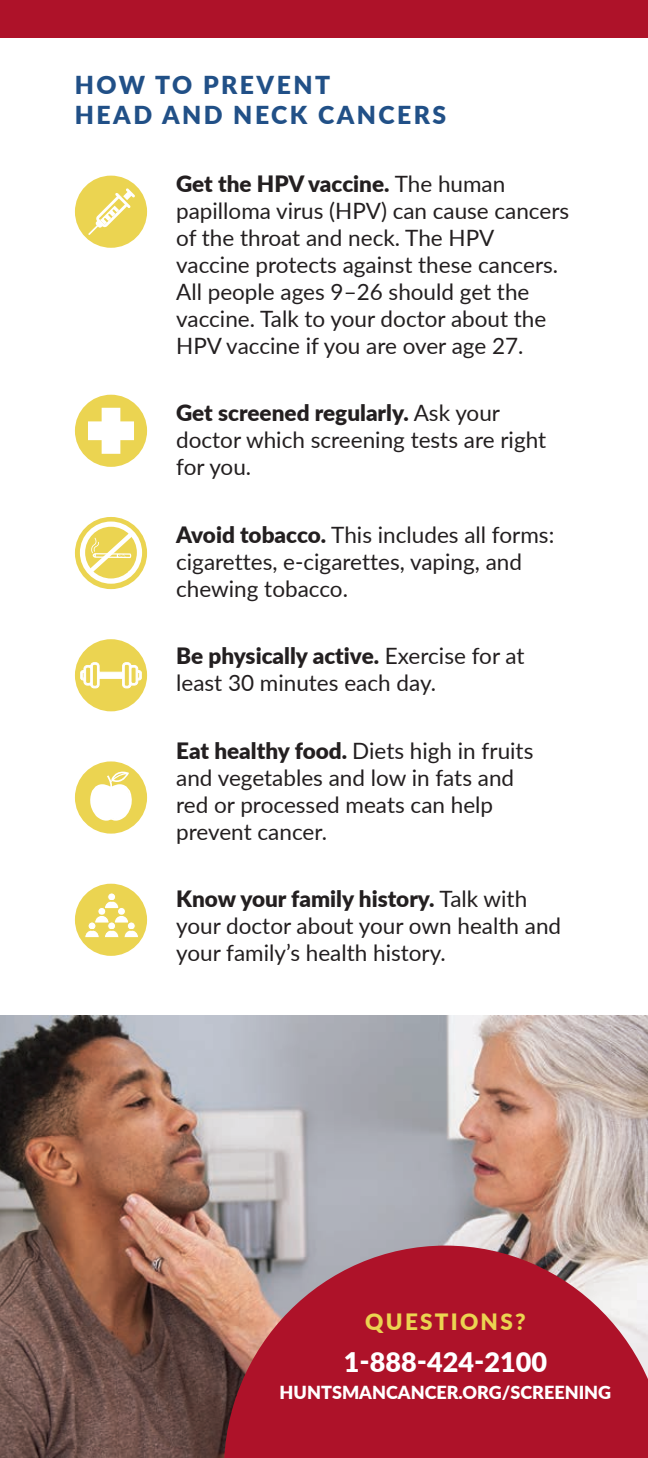
<style>
.page{position:relative;width:648px;height:1458px;background:#fff}
.page>*{position:absolute;margin:0;border:0;box-sizing:border-box;transform-origin:0 0}
.t1{font:900 27px "Lato";color:#fff}
.t2{font:900 24.75px/29.7px "Lato";letter-spacing:.1em;color:#215087}
.t3{font:22.5px/27px "Lato";color:#231f20}
.t4{font:900 22.5px "Lato";letter-spacing:.1em;color:#ebd451}
.t5{font:900 18px "Lato";color:#fff}
.s1{font-weight:900}
</style>
<div class="page">
<img style="left:0;top:1015px;width:648px;height:443px">
<svg style="left:224px;top:1246px;width:424px;height:212px;fill:#ae1229"></svg>
<div style="left:75px;top:761px;width:72px;height:73px;background:#ebd451;border-radius:50%"></div>
<svg style="left:90px;top:772px;width:42px;height:49px"></svg>
<div style="left:75px;top:884px;width:72px;height:72px;background:#ebd451;border-radius:50%"></div>
<svg style="left:84px;top:892px;width:55px;height:46px"></svg>
<div style="left:75px;top:395px;width:72px;height:72px;background:#ebd451;border-radius:50%"></div>
<svg style="left:88px;top:408px;width:46px;height:46px"></svg>
<div style="left:103px;top:409px;width:16px;height:44px;background:#fff"></div>
<div style="left:89px;top:422px;width:44px;height:17px;background:#fff"></div>
<div style="left:75px;top:517px;width:72px;height:72px;background:#ebd451;border-radius:50%"></div>
<svg style="left:78px;top:520px;width:66px;height:66px"></svg>
<div style="left:0;top:0;width:648px;height:38px;background:#ae1229"></div>
<div style="left:75px;top:176px;width:72px;height:72px;background:#ebd451;border-radius:50%"></div>
<svg style="left:88px;top:188px;width:47px;height:47px"></svg>
<div style="left:75px;top:639px;width:72px;height:72px;background:#ebd451;border-radius:50%"></div>
<svg style="left:80px;top:662px;width:62px;height:26px"></svg>
<hr style="left:99px;top:673px;width:25px;height:4px;background:#fff">
<p class="t2" style="left:75px;top:69px;width:373px">HOW TO PREVENT<br>HEAD AND NECK CANCERS</p>
<p class="t3" style="left:176px;top:169px;width:395px"><span class="s1">Get the HPV vaccine.</span> The human papilloma virus (HPV) can cause cancers of the throat and neck. The HPV vaccine protects against these cancers.<br>All people ages 9–26 should get the vaccine. Talk to your doctor about the HPV vaccine if you are over age 27.</p>
<p class="t3" style="left:176px;top:399px;width:372px"><span class="s1">Get screened regularly.</span> Ask your doctor which screening tests are right for you.</p>
<p class="t3" style="left:176px;top:520px;width:380px"><span class="s1">Avoid tobacco.</span> This includes all forms: cigarettes, e-cigarettes, vaping, and chewing tobacco.</p>
<p class="t3" style="left:176px;top:642px;width:350px"><span class="s1">Be physically active.</span> Exercise for at least 30 minutes each day.</p>
<p class="t3" style="left:176px;top:736px;width:359px"><span class="s1">Eat healthy food.</span> Diets high in fruits and vegetables and low in fats and red or processed meats can help prevent cancer.</p>
<p class="t3" style="left:176px;top:885px;width:387px"><span class="s1">Know your family history.</span> Talk with your doctor about your own health and your family’s health history.</p>
<p class="t4" style="left:365px;top:1304px;width:162px">QUESTIONS?</p>
<p class="t1" style="left:344px;top:1342px;width:205px">1-888-424-2100</p>
<p class="t5" style="left:280px;top:1379px;width:333px">HUNTSMANCANCER.ORG/SCREENING</p>
</div>
